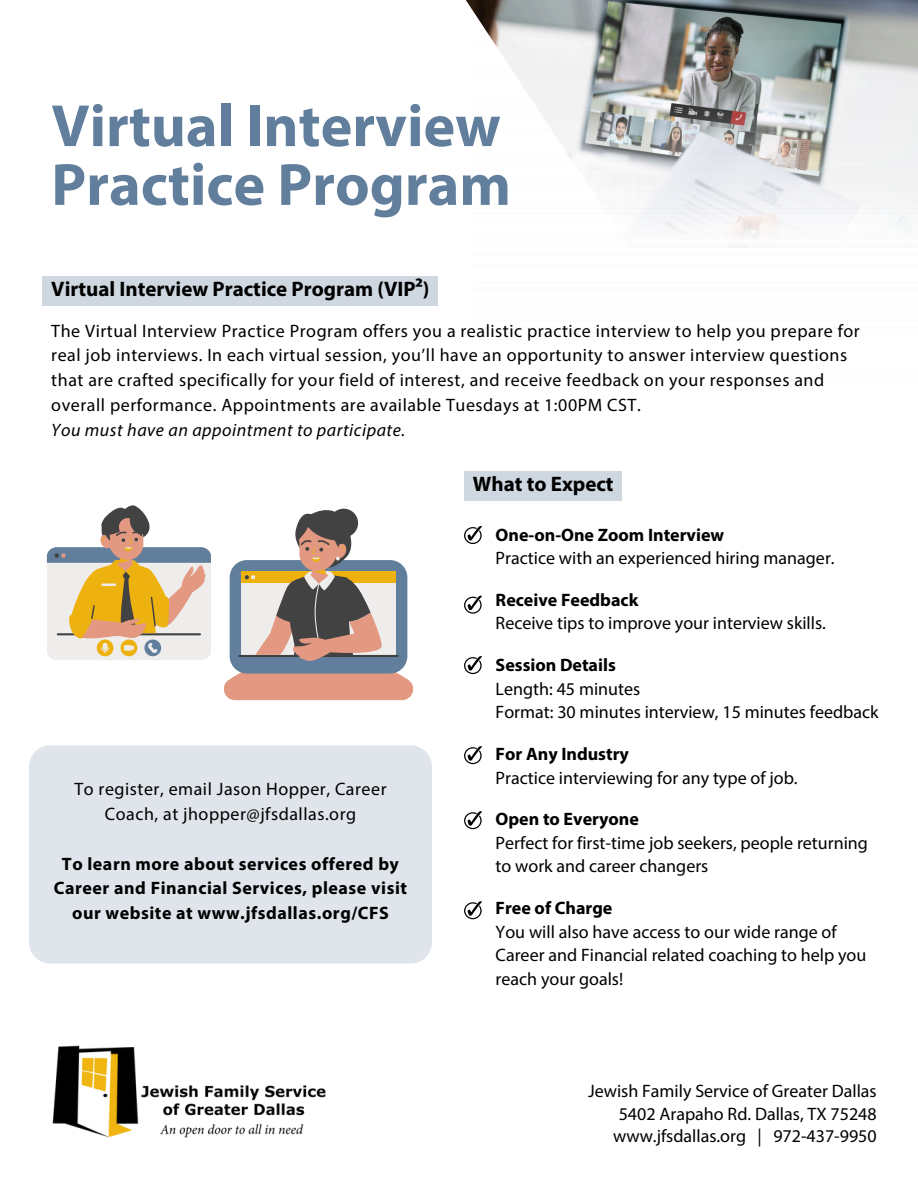
<style>
.page{position:relative;width:918px;height:1188px;background:#fff}
.page>*{position:absolute;margin:0;border:0;box-sizing:border-box;transform-origin:0 0}
.t1{font:700 60px/58.8px "Myriad Pro";color:#617f9c}
.t2{font:700 21px "Myriad Pro";color:#000}
.t3{font:18px/23.7px "Myriad Pro";color:#000}
.t4{font:18px/24.8px "Myriad Pro";letter-spacing:.03em;color:#000;text-align:center}
.t5{font:700 18px/24.8px "Myriad Pro";letter-spacing:.03em;color:#000;text-align:center}
.t6{font:700 18px "Myriad Pro";color:#000}
.t7{font:italic 18px "Myriad Pro";letter-spacing:.03em;color:#000}
</style>
<div class="page">
<img style="left:666px;top:0;width:252px;height:41px">
<svg style="left:42px;top:0;width:624px;height:304px"></svg>
<img style="left:52px;top:1045px;width:274px;height:93px">
<img style="left:473px;top:41px;width:445px;height:263px">
<div style="left:29px;top:745px;width:403px;height:219px;background:#dfe5eb"></div>
<svg style="left:464px;top:526px;width:18px;height:18px"></svg>
<svg style="left:464px;top:596px;width:18px;height:18px"></svg>
<svg style="left:464px;top:656px;width:18px;height:18px"></svg>
<svg style="left:464px;top:746px;width:18px;height:18px"></svg>
<svg style="left:464px;top:811px;width:18px;height:18px"></svg>
<svg style="left:464px;top:901px;width:18px;height:18px"></svg>
<svg style="left:224px;top:508px;width:190px;height:192px"></svg>
<svg style="left:47px;top:505px;width:164px;height:155px"></svg>
<div style="left:464px;top:471px;width:158px;height:30px;background:#cfd8e1"></div>
<div style="left:43px;top:276px;width:395px;height:30px;background:#cfd8e1"></div>
<p class="t1" style="left:51px;top:102px;width:461px">Virtual Interview<br>Practice Program</p>
<p class="t2" style="left:51px;top:281px;width:380px">Virtual Interview Practice Program (VIP²)</p>
<p class="t4" style="left:51px;top:320px;width:810px;text-align:left">The Virtual Interview Practice Program offers you a realistic practice interview to help you prepare for real job interviews. In each virtual session, you’ll have an opportunity to answer interview questions that are crafted specifically for your field of interest, and receive feedback on your responses and overall performance. Appointments are available Tuesdays at 1:00PM CST.</p>
<p class="t7" style="left:51px;top:422px;width:355px">You must have an appointment to participate.</p>
<h1 class="t4" style="left:74px;top:778px;width:314px">To register, email Jason Hopper, Career<br>Coach, at jhopper@jfsdallas.org</h1>
<h2 class="t5" style="left:54px;top:853px;width:355px">To learn more about services offered by<br>Career and Financial Services, please visit our website at www.jfsdallas.org/CFS</h2>
<p class="t2" style="left:473px;top:475px;width:142px">What to Expect</p>
<p class="t6" style="left:496px;top:527px;width:230px">One-on-One Zoom Interview</p>
<p class="t3" style="left:496px;top:548px;width:340px">Practice with an experienced hiring manager.</p>
<p class="t6" style="left:496px;top:592px;width:144px">Receive Feedback</p>
<p class="t3" style="left:496px;top:613px;width:332px">Receive tips to improve your interview skills.</p>
<p class="t6" style="left:496px;top:658px;width:122px">Session Details</p>
<p class="t3" style="left:496px;top:678px;width:146px">Length: 45 minutes</p>
<p class="t3" style="left:496px;top:702px;width:385px">Format: 30 minutes interview, 15 minutes feedback</p>
<h2 class="t6" style="left:496px;top:746px;width:135px">For Any Industry</h2>
<p class="t3" style="left:496px;top:767px;width:304px">Practice interviewing for any type of job.</p>
<p class="t6" style="left:496px;top:812px;width:145px">Open to Everyone</p>
<p class="t3" style="left:496px;top:832px;width:374px">Perfect for first-time job seekers, people returning to work and career changers</p>
<p class="t6" style="left:496px;top:901px;width:118px">Free of Charge</p>
<p class="t3" style="left:496px;top:921px;width:372px">You will also have access to our wide range of<br>Career and Financial related coaching to help you reach your goals!</p>
<p class="t3" style="left:588px;top:1081px;width:290px">Jewish Family Service of Greater Dallas</p>
<p class="t3" style="left:619px;top:1103px;width:260px">5402 Arapaho Rd. Dallas, TX 75248</p>
<p class="t3" style="left:613px;top:1126px;width:265px">www.jfsdallas.org | 972-437-9950</p>
</div>
